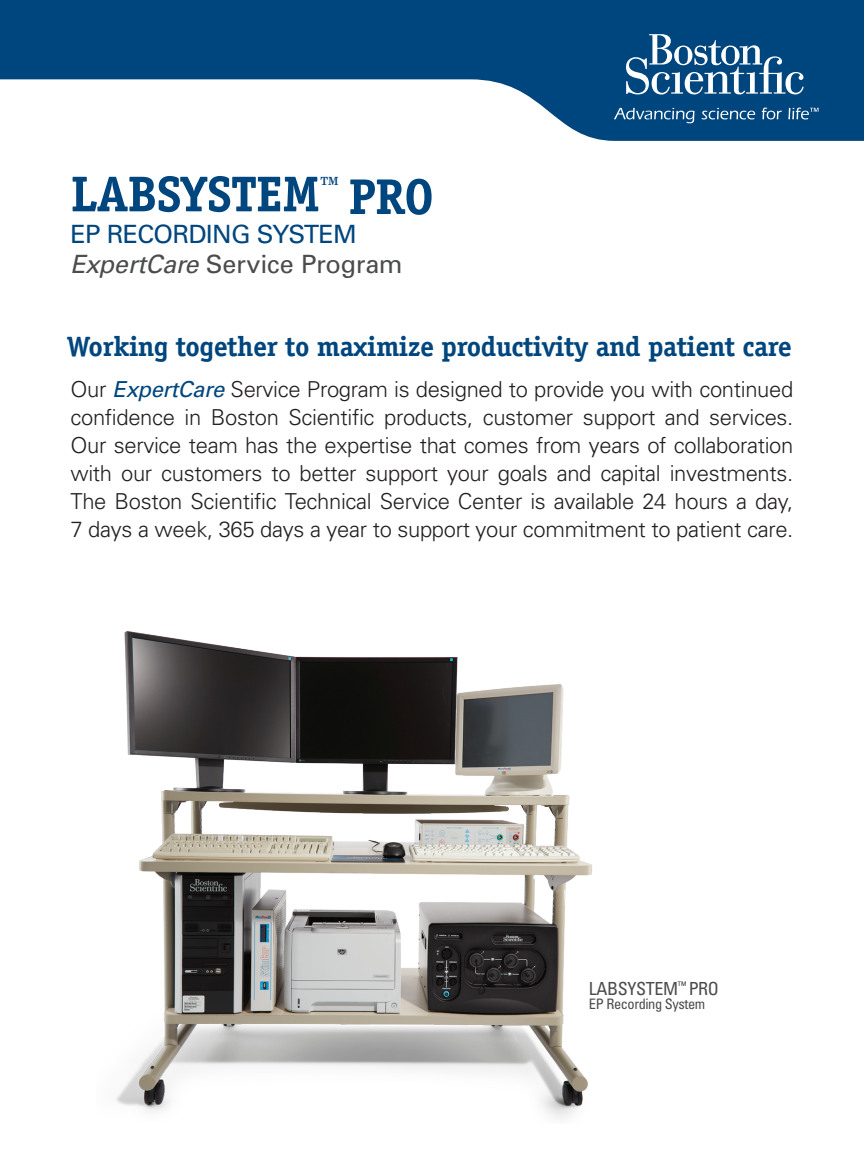
<style>
.page{position:relative;width:864px;height:1152px;background:#fff}
.page>*{position:absolute;margin:0;border:0;box-sizing:border-box;transform-origin:0 0}
.t1{font:700 50.4px "Officina Serif Std";letter-spacing:-.02em;color:#00467e}
.t2{font:700 28px "Officina Serif Std";letter-spacing:-.02em;color:#00467e}
.t3{font:25.2px "Univers";letter-spacing:-.01em;color:#4b4c4d}
.t4{font:25.2px "Univers LT Std";letter-spacing:-.03em;color:#00467e}
.t5{font:300 22px/28px "Univers";letter-spacing:-.015em;color:#231f20;text-align:justify}
.t6{font:condensed 18px "Univers";letter-spacing:-.02em;color:#4b4c4d}
.t7{font:condensed 14.4px "Univers";letter-spacing:-.03em;color:#4b4c4d}
.s1{font-style:italic}
.s2{font-weight:400;font-style:italic;color:#00467e}
</style>
<div class="page">
<svg style="left:0;top:0;width:864px;height:141px;fill:#00467e"></svg>
<svg style="left:626px;top:34px;width:178px;height:61px"></svg>
<svg style="left:614px;top:108px;width:81px;height:15px"></svg>
<svg style="left:702px;top:108px;width:53px;height:11px"></svg>
<svg style="left:762px;top:108px;width:20px;height:11px"></svg>
<svg style="left:788px;top:108px;width:31px;height:11px"></svg>
<img style="left:116px;top:631px;width:476px;height:488px">
<h1 class="t1" style="left:71px;top:163px;width:365px">LABSYSTEM<sup>™</sup> PRO</h1>
<p class="t4" style="left:71px;top:219px;width:288px">EP RECORDING SYSTEM</p>
<p class="t3" style="left:71px;top:249px;width:334px"><span class="s1">ExpertCare</span> Service Program</p>
<p class="t2" style="left:67px;top:329px;width:727px">Working together to maximize productivity and patient care</p>
<p class="t5" style="left:70px;top:375px;width:724px">Our <span class="s2">ExpertCare</span> Service Program is designed to provide you with continued confidence in Boston Scientific products, customer support and services.<br>Our service team has the expertise that comes from years of collaboration with our customers to better support your goals and capital investments.<br>The Boston Scientific Technical Service Center is available 24 hours a day, 7 days a week, 365 days a year to support your commitment to patient care.</p>
<p class="t6" style="left:589px;top:977px;width:131px">LABSYSTEM<sup>™</sup> PRO</p>
<p class="t7" style="left:589px;top:995px;width:118px">EP Recording System</p>
</div>
